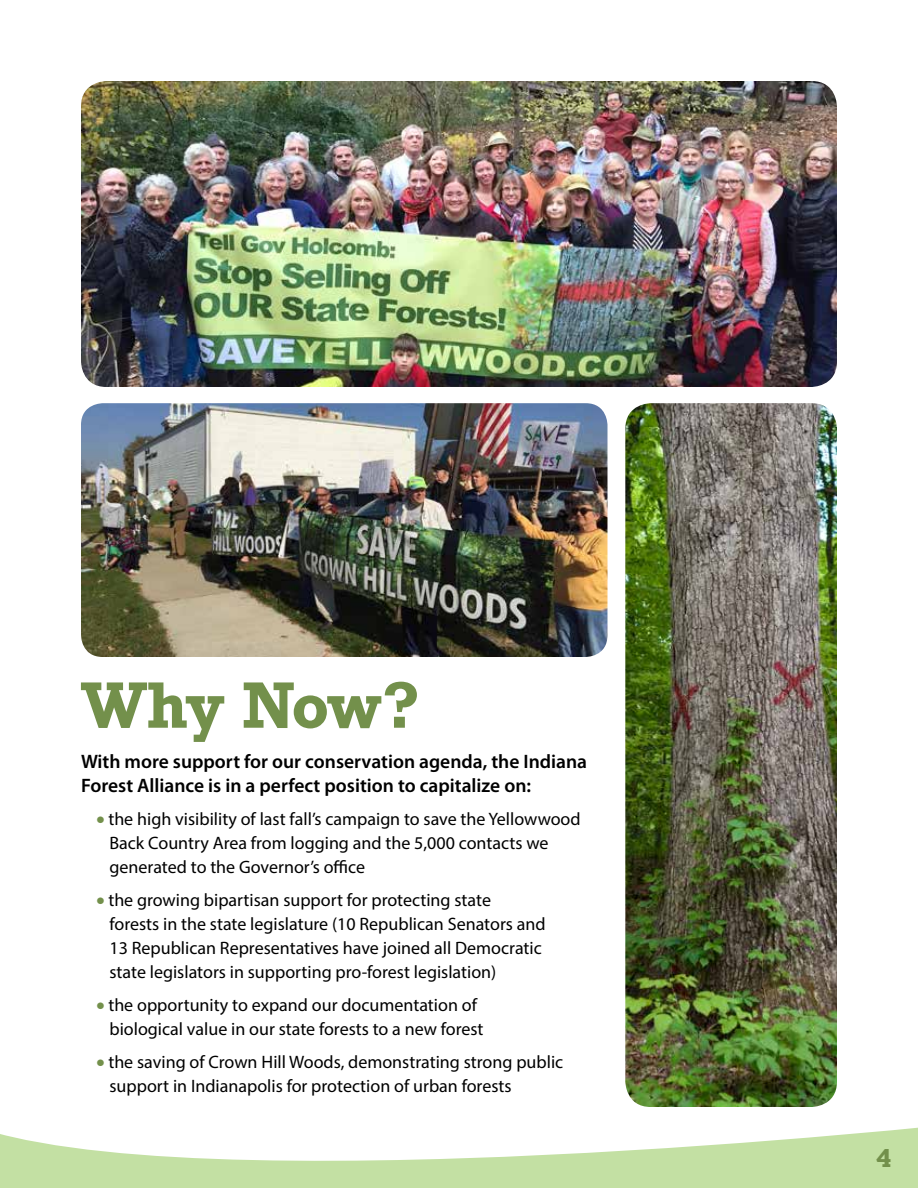
<style>
.page{position:relative;width:918px;height:1188px;background:#fff}
.page>*{position:absolute;margin:0;border:0;box-sizing:border-box;transform-origin:0 0}
.t1{font:700 61.5px "Rockwell";letter-spacing:-.05em;color:#73904b}
.t2{font:700 24px "Rockwell";color:#73904b}
.t3{font:600 19.5px/24px "Myriad Pro";color:#000}
.t4{font:18px/24px "Myriad Pro";color:#000}
.s1{font-size:31.5px;color:#73904b}
</style>
<div class="page">
<img style="left:81px;top:81px;width:756px;height:306px">
<img style="left:625px;top:403px;width:212px;height:699px">
<img style="left:81px;top:403px;width:527px;height:254px">
<svg style="left:0;top:1102px;width:918px;height:86px"></svg>
<h1 class="t1" style="left:81px;top:666px;width:340px">Why Now?</h1>
<p class="t3" style="left:81px;top:749px;width:508px">With more support for our conservation agenda, the Indiana<br>Forest Alliance is in a perfect position to capitalize on:</p>
<p class="t4" style="left:110px;top:806px;width:473px;text-indent:-14px"><span class="s1">•</span> the high visibility of last fall’s campaign to save the Yellowwood<br>Back Country Area from logging and the 5,000 contacts we generated to the Governor’s office</p>
<p class="t4" style="left:110px;top:887px;width:438px;text-indent:-14px"><span class="s1">•</span> the growing bipartisan support for protecting state<br>forests in the state legislature (10 Republican Senators and 13 Republican Representatives have joined all Democratic state legislators in supporting pro-forest legislation)</p>
<p class="t4" style="left:110px;top:992px;width:376px;text-indent:-14px"><span class="s1">•</span> the opportunity to expand our documentation of biological value in our state forests to a new forest</p>
<p class="t4" style="left:110px;top:1049px;width:455px;text-indent:-14px"><span class="s1">•</span> the saving of Crown Hill Woods, demonstrating strong public support in Indianapolis for protection of urban forests</p>
<h2 class="t2" style="left:876px;top:1142px;width:17px">4</h2>
</div>
